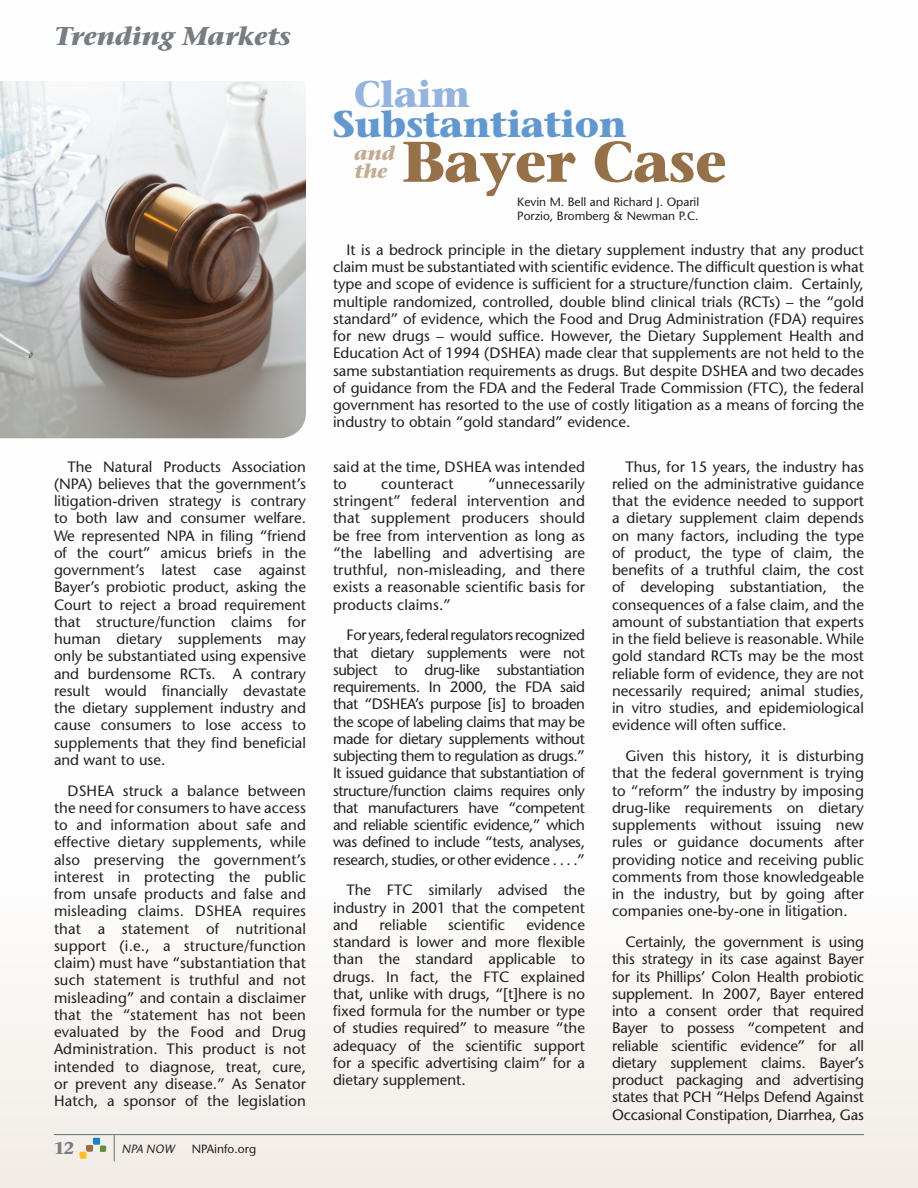
<style>
.page{position:relative;width:918px;height:1188px;background:#fff}
.page>*{position:absolute;margin:0;border:0;box-sizing:border-box;transform-origin:0 0}
.t1{font:60px "Stone Serif Bld";color:#967147}
.t2{font:39px "Stone Serif Bld";color:#6198d1}
.t3{font:39px "Stone Serif Bld";color:#92b4de}
.t4{font:27px "Stone Serif Bld Itl";color:#787c83}
.t5{font:21px/18px "Stone Serif Bld Itl";color:#c3ac92}
.t6{font:18px "Stone Serif Bld";color:#787c83}
.t7{font:15px/17.2px "Stone Sans";color:#231f20;text-align:justify}
.t8{font:12px/13.8px "Stone Sans";color:#231f20}
.t9{font:italic 12px "Stone Sans";color:#231f20}
</style>
<div class="page">
<div style="left:0;top:0;width:918px;height:1188px;background:linear-gradient(to bottom,#fff,#f8f5f2)"></div>
<img style="left:0;top:81px;width:306px;height:357px">
<hr style="left:54px;top:1134px;width:810px;height:1px;background:#787c83">
<svg style="left:114px;top:1135px;width:1px;height:26px"></svg>
<svg style="left:79px;top:1138px;width:27px;height:21px"></svg>
<h3 class="t4" style="left:54px;top:18px;width:238px">Trending Markets</h3>
<p class="t7" style="left:54px;top:458px;width:254px;text-indent:14px">The Natural Products Association (NPA) believes that the government’s litigation-driven strategy is contrary to both law and consumer welfare.<br>We represented NPA in filing “friend of the court” amicus briefs in the government’s latest case against Bayer’s probiotic product, asking the Court to reject a broad requirement that structure/function claims for human dietary supplements may only be substantiated using expensive and burdensome RCTs. A contrary result would financially devastate the dietary supplement industry and cause consumers to lose access to supplements that they find beneficial and want to use.</p>
<p class="t7" style="left:54px;top:782px;width:254px;text-indent:14px">DSHEA struck a balance between the need for consumers to have access to and information about safe and effective dietary supplements, while also preserving the government’s interest in protecting the public from unsafe products and false and misleading claims. DSHEA requires that a statement of nutritional support (i.e., a structure/function claim) must have “substantiation that such statement is truthful and not misleading” and contain a disclaimer that the “statement has not been evaluated by the Food and Drug Administration. This product is not intended to diagnose, treat, cure, or prevent any disease.” As Senator Hatch, a sponsor of the legislation</p>
<p class="t6" style="left:54px;top:1136px;width:22px">12</p>
<p class="t9" style="left:122px;top:1141px;width:54px">NPA NOW</p>
<p class="t8" style="left:192px;top:1142px;width:66px">NPAinfo.org</p>
<h2 class="t3" style="left:354px;top:68px;width:118px">Claim</h2>
<h3 class="t5" style="left:354px;top:145px;width:43px">and the</h3>
<h2 class="t2" style="left:333px;top:98px;width:295px">Substantiation</h2>
<h1 class="t1" style="left:403px;top:122px;width:325px">Bayer Case</h1>
<p class="t8" style="left:517px;top:195px;width:183px">Kevin M. Bell and Richard J. Oparil<br>Porzio, Bromberg &amp; Newman P.C.</p>
<p class="t7" style="left:333px;top:241px;width:533px;text-indent:14px">It is a bedrock principle in the dietary supplement industry that any product claim must be substantiated with scientific evidence. The difficult question is what type and scope of evidence is sufficient for a structure/function claim. Certainly, multiple randomized, controlled, double blind clinical trials (RCTs) – the “gold standard” of evidence, which the Food and Drug Administration (FDA) requires for new drugs – would suffice. However, the Dietary Supplement Health and Education Act of 1994 (DSHEA) made clear that supplements are not held to the same substantiation requirements as drugs. But despite DSHEA and two decades of guidance from the FDA and the Federal Trade Commission (FTC), the federal government has resorted to the use of costly litigation as a means of forcing the industry to obtain “gold standard” evidence.</p>
<p class="t7" style="left:333px;top:458px;width:254px">said at the time, DSHEA was intended to</p>
<p class="t7" style="left:333px;top:475px;width:254px;text-indent:155px">“unnecessarily stringent” federal intervention and that supplement producers should be free from intervention as long as “the labelling and advertising are truthful, non-misleading, and there exists a reasonable scientific basis for products claims.”</p>
<p class="t7" style="left:333px;top:626px;width:254px;text-indent:14px">For years, federal regulators recognized that dietary supplements were not subject to drug-like substantiation requirements. In 2000, the FDA said that “DSHEA’s purpose [is] to broaden the scope of labeling claims that may be made for dietary supplements without subjecting them to regulation as drugs.” It issued guidance that substantiation of structure/function claims requires only that manufacturers have “competent and reliable scientific evidence,” which was defined to include “tests, analyses, research, studies, or other evidence . . . .”</p>
<p class="t7" style="left:333px;top:881px;width:254px;text-indent:14px">The FTC similarly advised the industry in 2001 that the competent and</p>
<p class="t7" style="left:381px;top:475px;width:74px">counteract</p>
<p class="t7" style="left:333px;top:916px;width:254px;text-indent:193px">evidence standard is lower and more flexible than the standard applicable to drugs. In fact, the FTC explained that, unlike with drugs, “[t]here is no fixed formula for the number or type of studies required” to measure “the adequacy of the scientific support for a specific advertising claim” for a dietary supplement.</p>
<p class="t7" style="left:379px;top:916px;width:49px">reliable</p>
<p class="t7" style="left:448px;top:916px;width:59px">scientific</p>
<p class="t7" style="left:612px;top:458px;width:254px;text-indent:14px">Thus, for 15 years, the industry has relied on the administrative guidance that the evidence needed to support a dietary supplement claim depends on many factors, including the type of product, the type of claim, the benefits of a truthful claim, the cost of developing substantiation, the consequences of a false claim, and the amount of substantiation that experts in the field believe is reasonable. While gold standard RCTs may be the most reliable form of evidence, they are not necessarily required; animal studies, in vitro studies, and epidemiological evidence will often suffice.</p>
<p class="t7" style="left:612px;top:747px;width:254px;text-indent:14px">Given this history, it is disturbing that the federal government is trying to “reform” the industry by imposing drug-like requirements on dietary supplements without issuing new rules or guidance documents after providing notice and receiving public comments from those knowledgeable in the industry, but by going after companies one-by-one in litigation.</p>
<p class="t7" style="left:612px;top:933px;width:254px;text-indent:14px">Certainly, the government is using this strategy in its case against Bayer for its Phillips’ Colon Health probiotic supplement. In 2007, Bayer entered into a consent order that required Bayer to possess “competent and reliable scientific evidence” for all dietary supplement claims. Bayer’s product packaging and advertising states that PCH “Helps Defend Against Occasional Constipation, Diarrhea, Gas</p>
</div>
